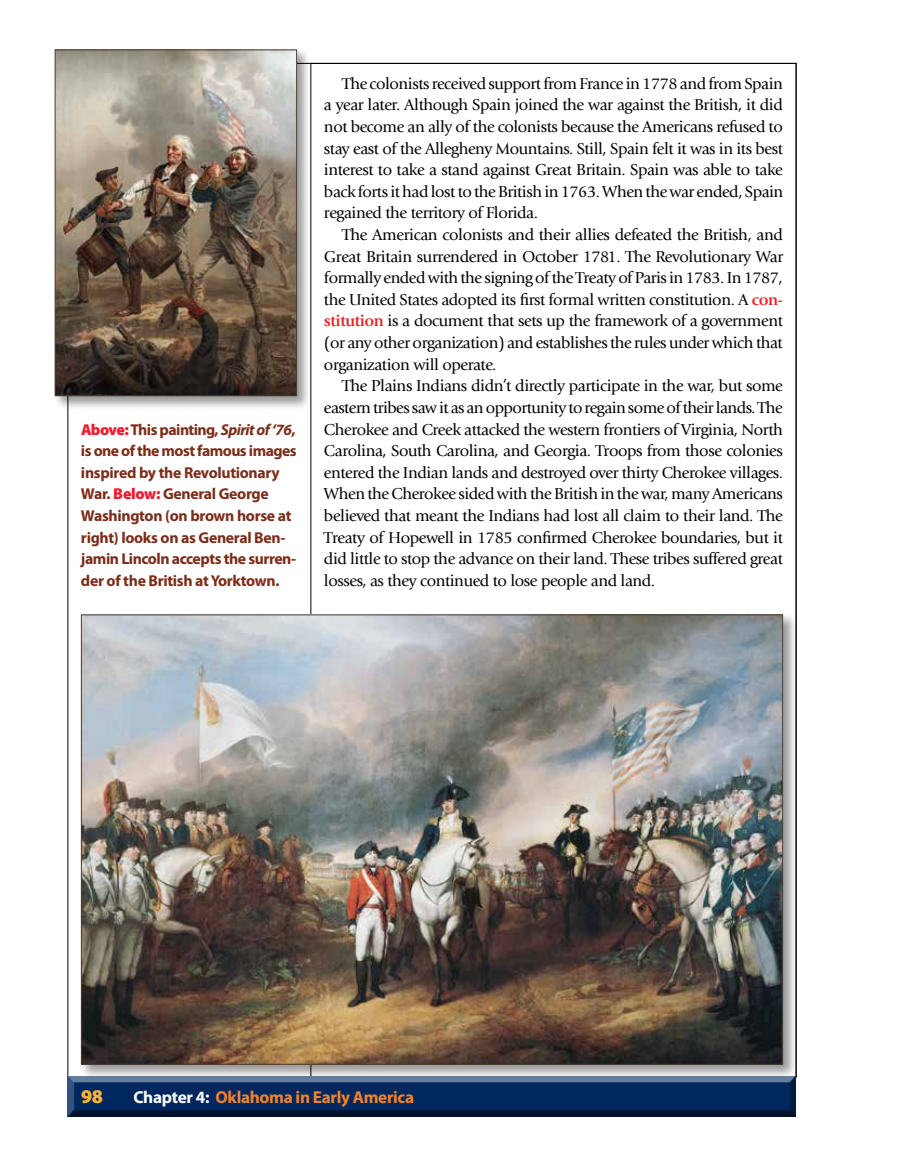
<style>
.page{position:relative;width:918px;height:1175px;background:#fff}
.page>*{position:absolute;margin:0;border:0;box-sizing:border-box;transform-origin:0 0}
.t1{font:900 19.5px "Myriad Pro";color:#fcb333}
.t2{font:700 17.25px "Myriad Pro";letter-spacing:-.02em;color:#f5822b}
.t3{font:16.5px/21.6px "Giovanni";letter-spacing:-.025em;color:#000;text-align:justify}
.t4{font:700 15.75px/21.6px "Myriad Pro";letter-spacing:-.02em;color:#7b2d19}
.s1{font-weight:900;color:#ed1c2e}
.s2{font-style:italic}
.s3{font-weight:700;color:#ed1f24}
.s4{color:#fff}
</style>
<div class="page">
<div style="left:66px;top:1074px;width:732px;height:43px;background:#000;opacity:.75"></div>
<div style="left:53px;top:48px;width:259px;height:362px;background:#000;opacity:.4"></div>
<img style="left:57px;top:52px;width:238px;height:342px">
<div style="left:55px;top:50px;width:242px;height:346px;border:1px solid #4f3e2e"></div>
<div style="left:79px;top:612px;width:718px;height:467px;background:#000;opacity:.4"></div>
<img style="left:83px;top:616px;width:698px;height:446px">
<p class="t4" style="left:81px;top:418px;width:217px"><span class="s1">Above:</span> This painting, <span class="s2">Spirit of ‘76</span>, is one of the most famous images inspired by the Revolutionary<br>War. <span class="s1">Below:</span> General George<br>Washington (on brown horse at right) looks on as General Ben&shy;jamin Lincoln accepts the surren&shy;der of the British at Yorktown.</p>
<p class="t3" style="left:324px;top:73px;width:461px;text-indent:18px">The colonists received support from France in 1778 and from Spain a year later. Although Spain joined the war against the British, it did not become an ally of the colonists because the Americans refused to stay east of the Allegheny Mountains. Still, Spain felt it was in its best interest to take a stand against Great Britain. Spain was able to take back forts it had lost to the British in 1763. When the war ended, Spain regained the territory of Florida.</p>
<p class="t3" style="left:324px;top:224px;width:461px;text-indent:18px">The American colonists and their allies defeated the British, and Great Britain surrendered in October 1781. The Revolutionary War formally ended with the signing of the Treaty of Paris in 1783. In 1787, the United States adopted its first formal written constitution. A <span class="s3">con&shy;stitution</span> is a document that sets up the framework of a government (or any other organization) and establishes the rules under which that organization will operate.</p>
<p class="t3" style="left:324px;top:375px;width:461px;text-indent:18px">The Plains Indians didn’t directly participate in the war, but some eastern tribes saw it as an opportunity to regain some of their lands. The Cherokee and Creek attacked the western frontiers of Virginia, North Carolina, South Carolina, and Georgia. Troops from those colonies entered the Indian lands and destroyed over thirty Cherokee villages.<br>When the Cherokee sided with the British in the war, many Americans believed that meant the Indians had lost all claim to their land. The Treaty of Hopewell in 1785 confirmed Cherokee boundaries, but it did little to stop the advance on their land. These tribes suffered great losses, as they continued to lose people and land.</p>
<p class="t1" style="left:81px;top:1083px;width:23px">98</p>
<p class="t2" style="left:133px;top:1085px;width:282px"><span class="s4">Chapter 4:</span> Oklahoma in Early America</p>
</div>
